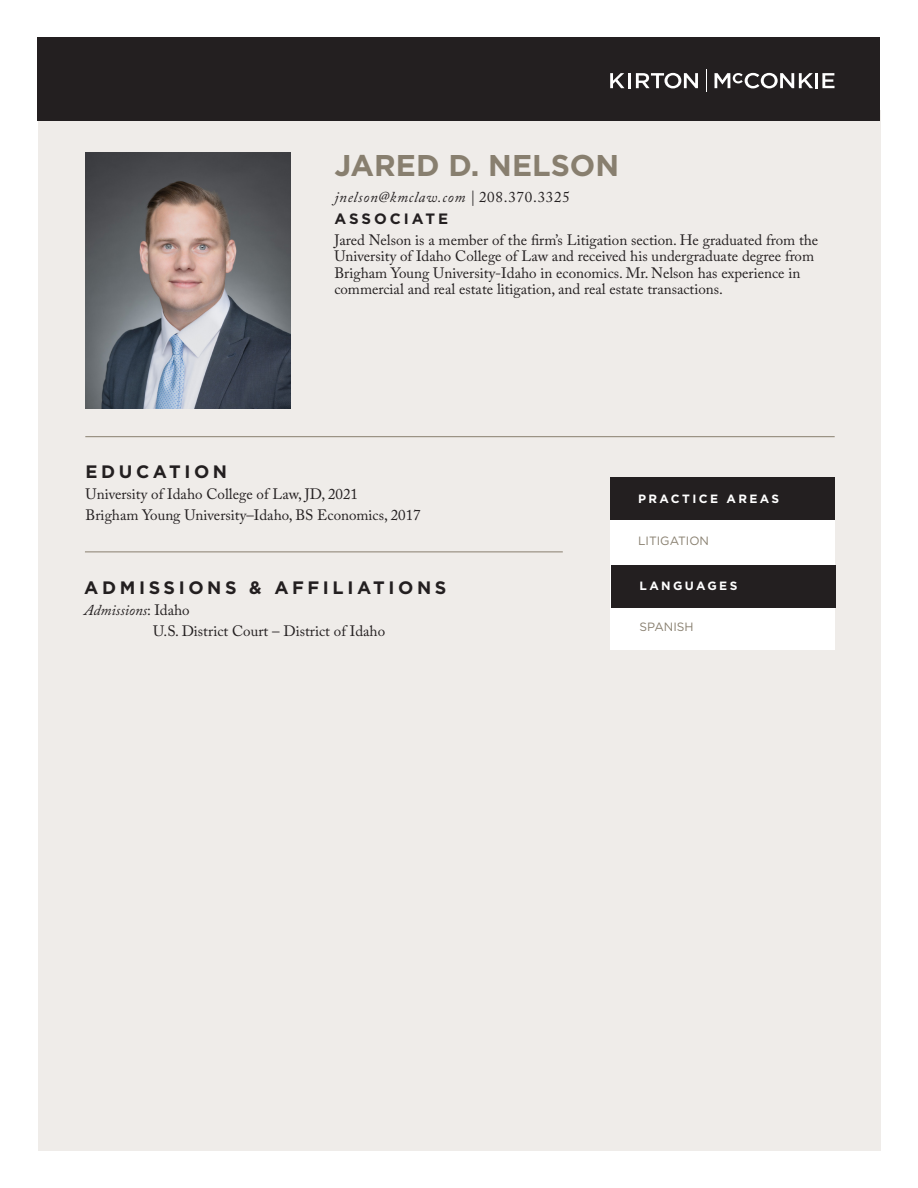
<style>
.page{position:relative;width:918px;height:1188px;background:#fff}
.page>*{position:absolute;margin:0;border:0;box-sizing:border-box;transform-origin:0 0}
.Name_Header{font:700 30px "Gotham";color:#887f6f}
.Section_Header{font:700 18px "Gotham";letter-spacing:.2em;color:#231f20}
.INTRODUCTORY_Paragra{font:15px/16.5px "Adobe Caslon Pro";color:#231f20}
.Body_Paragraphs{font:15px "Adobe Caslon Pro";color:#231f20}
.Contact_Info{font:italic 15px "Adobe Caslon Pro";letter-spacing:.05em;color:#231f20}
.Body_Paragraphs-2{font:italic 15px "Adobe Caslon Pro";color:#231f20}
.Position_Title_Heade{font:700 15px "Gotham";letter-spacing:.2em;color:#231f20}
.CallOUT_Large_Caps{font:700 12px "Gotham";letter-spacing:.2em;color:#fff}
.CallOUT_Small_Caps{font:12px "Gotham";color:#887f6f}
.s1{font-style:normal}
</style>
<div class="page">
<div style="left:38px;top:110px;width:842px;height:1040px;background:#efece9"></div>
<div style="left:38px;top:38px;width:842px;height:83px;background:#231f20"></div>
<svg style="left:610px;top:73px;width:15px;height:15px"></svg>
<svg style="left:636px;top:73px;width:62px;height:15px"></svg>
<hr style="left:815px;top:73px;width:3px;height:15px;background:#fff">
<svg style="left:822px;top:73px;width:13px;height:15px"></svg>
<hr style="left:628px;top:73px;width:3px;height:15px;background:#fff">
<svg style="left:715px;top:73px;width:98px;height:15px"></svg>
<svg style="left:706px;top:69px;width:1px;height:23px"></svg>
<hr style="left:85px;top:552px;width:478px;height:1px;background:#887f6f">
<hr style="left:85px;top:436px;width:750px;height:1px;background:#887f6f">
<img style="left:85px;top:152px;width:206px;height:257px">
<div style="left:610px;top:477px;width:225px;height:173px;background:#fff"></div>
<div style="left:611px;top:565px;width:225px;height:43px;background:#231f20"></div>
<div style="left:610px;top:477px;width:225px;height:43px;background:#231f20"></div>
<p class="Name_Header" style="left:334px;top:146px;width:286px">JARED D. NELSON</p>
<p class="Contact_Info" style="left:334px;top:188px;width:237px">jnelson@kmclaw.com | <span class="s1">208.370.3325</span></p>
<p class="Position_Title_Heade" style="left:334px;top:209px;width:115px">ASSOCIATE</p>
<p class="INTRODUCTORY_Paragra" style="left:334px;top:231px;width:485px">Jared Nelson is a member of the firm’s Litigation section. He graduated from the University of Idaho College of Law and received his undergraduate degree from Brigham Young University-Idaho in economics. Mr. Nelson has experience in commercial and real estate litigation, and real estate transactions.</p>
<p class="Section_Header" style="left:85px;top:460px;width:143px">EDUCATION</p>
<p class="Body_Paragraphs" style="left:85px;top:485px;width:274px">University of Idaho College of Law, JD, 2021</p>
<p class="Body_Paragraphs" style="left:85px;top:506px;width:337px">Brigham Young University–Idaho, BS Economics, 2017</p>
<p class="Section_Header" style="left:84px;top:576px;width:364px">ADMISSIONS &amp; AFFILIATIONS</p>
<p class="Body_Paragraphs-2" style="left:84px;top:601px;width:107px">Admissions<span class="s1">: Idaho</span></p>
<p class="Body_Paragraphs" style="left:153px;top:622px;width:233px">U.S. District Court – District of Idaho</p>
<p class="CallOUT_Large_Caps" style="left:638px;top:491px;width:143px">PRACTICE AREAS</p>
<p class="CallOUT_Small_Caps" style="left:638px;top:533px;width:72px">LITIGATION</p>
<p class="CallOUT_Large_Caps" style="left:640px;top:578px;width:99px">LANGUAGES</p>
<p class="CallOUT_Small_Caps" style="left:640px;top:619px;width:56px">SPANISH</p>
</div>
